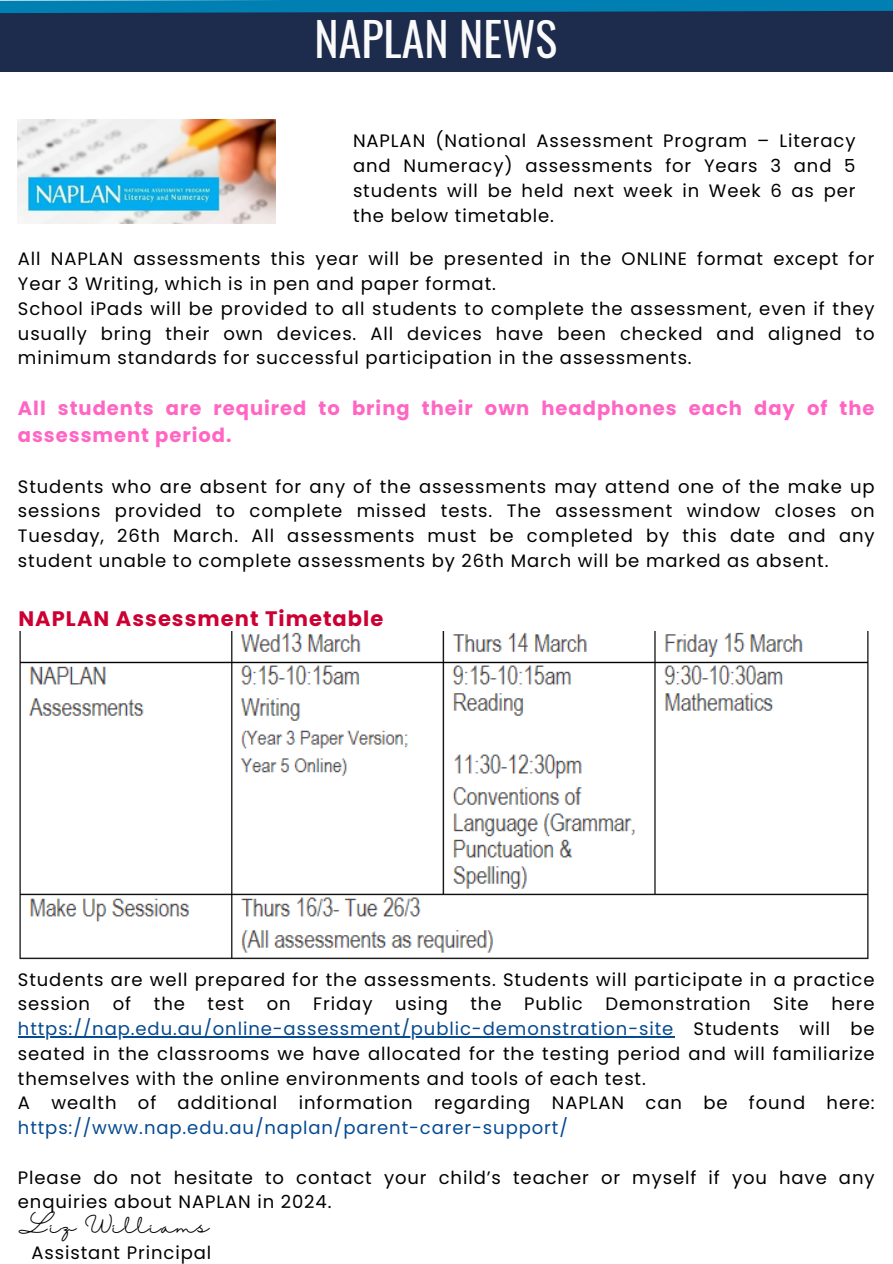
<style>
.page{position:relative;width:893px;height:1264px;background:#fff}
.page>*{position:absolute;margin:0;border:0;box-sizing:border-box;transform-origin:0 0}
.t1{font:700 30.3px "Arimo";color:#fff}
.t2{font:700 21px "Poppins";letter-spacing:.05em;color:#c03}
.t3{font:700 19.5px/27px "Poppins";letter-spacing:.05em;color:#ff66c4}
.t4{font:18px/24.8px "Poppins";letter-spacing:.05em;color:#000}
.t5{font:18px "Poppins";letter-spacing:.05em;color:#064a91}
.t6{font:18px "Halimun";letter-spacing:.05em;color:#000}
.s1{color:#064a91}
</style>
<div class="page">
<div style="left:0;top:3px;width:892px;height:69px;background:#1d2b4d"></div>
<svg style="left:0;top:0;width:892px;height:14px;background:#0673a4"></svg>
<img style="left:18px;top:119px;width:258px;height:105px">
<img style="left:19px;top:631px;width:850px;height:328px">
<hr style="left:18px;top:1036px;width:656px;height:1px;background:#064a91">
<h1 class="t1" style="left:312px;top:36px;width:248px">N<sup>N</sup> A<sup>A</sup> <sup>P</sup>P <sup>L</sup>L<sup>A</sup>A<sup>N</sup>N <sup>N</sup> 2<sup>E</sup> 0<sup>W</sup>2 <sup>S</sup>3</h1>
<p class="t4" style="left:353px;top:129px;width:504px;text-align:justify">NAPLAN (National Assessment Program – Literacy and Numeracy) assessments for Years 3 and 5 students will be held next week in Week 6 as per the below timetable.</p>
<p class="t4" style="left:18px;top:246px;width:858px">All NAPLAN assessments this year will be presented in the ONLINE format except for Year 3 Writing, which is in pen and paper format.<br>School iPads will be provided to all students to complete the assessment, even if they usually bring their own devices. All devices have been checked and aligned to minimum standards for successful participation in the assessments.</p>
<p class="t3" style="left:18px;top:394px;width:858px">All students are required to bring their own headphones each day of the assessment period.</p>
<p class="t4" style="left:18px;top:474px;width:858px;text-align:justify">Students who are absent for any of the assessments may attend one of the make up sessions provided to complete missed tests. The assessment window closes on Tuesday, 26th March. All assessments must be completed by this date and any student unable to complete assessments by 26th March will be marked as absent.</p>
<p class="t2" style="left:18px;top:604px;width:366px">NAPLAN Assessment Timetable</p>
<p class="t4" style="left:18px;top:966px;width:858px">Students are well prepared for the assessments. Students will participate in a practice session</p>
<p class="t4" style="left:113px;top:991px;width:20px">of</p>
<p class="t4" style="left:154px;top:991px;width:33px">the</p>
<p class="t4" style="left:207px;top:991px;width:38px">test</p>
<p class="t4" style="left:267px;top:991px;width:25px">on</p>
<p class="t4" style="left:313px;top:991px;width:61px">Friday</p>
<p class="t4" style="left:395px;top:991px;width:54px">using</p>
<p class="t4" style="left:470px;top:991px;width:33px">the</p>
<p class="t4" style="left:524px;top:991px;width:60px">Public</p>
<p class="t4" style="left:605px;top:991px;width:147px">Demonstration</p>
<p class="t4" style="left:773px;top:991px;width:37px">Site</p>
<p class="t4" style="left:18px;top:991px;width:858px;text-indent:813px">here <span class="s1">https://nap.edu.au/online-assessment/public-demonstration-site</span> Students will be seated in the classrooms we have allocated for the testing period and will familiarize themselves with the online environments and tools of each test.<br>A wealth of additional information regarding NAPLAN can be found here:</p>
<p class="t5" style="left:18px;top:1115px;width:551px">https://www.nap.edu.au/naplan/parent-carer-support/</p>
<p class="t4" style="left:18px;top:1164px;width:858px">Please do not hesitate to contact your child’s teacher or myself if you have any enquiries about NAPLAN in 2024.</p>
<p class="t6" style="left:18px;top:1215px;width:192px">Liz Williams</p>
<p class="t4" style="left:31px;top:1239px;width:181px">Assistant Principal</p>
</div>
